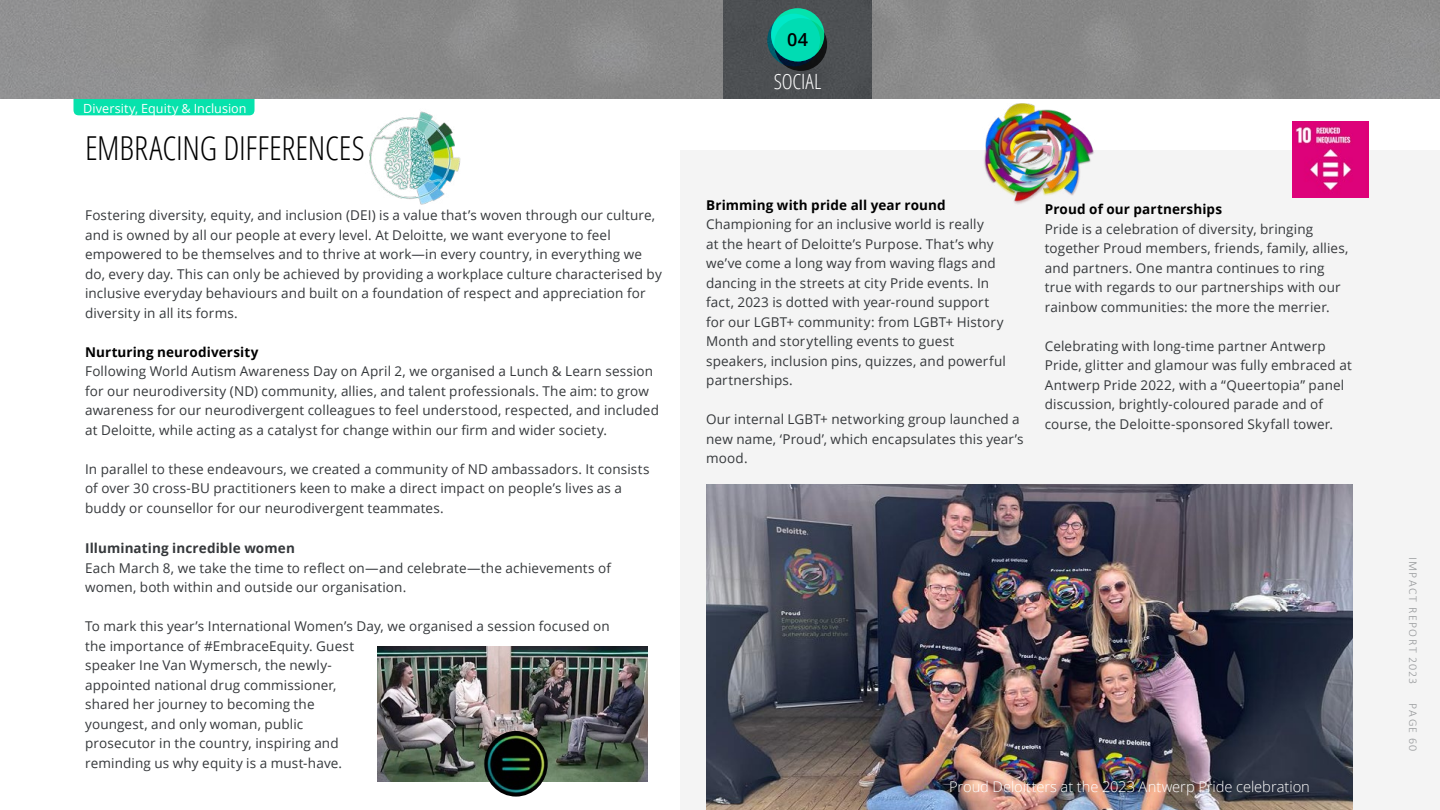
<style>
.page{position:relative;width:1440px;height:810px;background:#fff}
.page>*{position:absolute;margin:0;border:0;box-sizing:border-box;transform-origin:0 0}
.t1{font:300 condensed 33px "Open Sans";letter-spacing:-.005em;color:#000}
.t2{font:300 condensed 21px "Open Sans";letter-spacing:-.01em;color:#fff}
.t3{font:600 18px "Open Sans";color:#000}
.t4{font:300 14.7px "Open Sans";letter-spacing:-.005em;color:#fff}
.t5{font:13.5px/19.5px "Open Sans";letter-spacing:.01em;color:#35383b}
.t6{font:700 13.5px "Open Sans";letter-spacing:.01em;color:#000}
.t7{font:700 13.5px "Open Sans";letter-spacing:.01em;color:#35383b}
.t8{font:12.6px "Open Sans";letter-spacing:.005em;color:#fff}
.t9{font:300 12px "Calibri";letter-spacing:.115em;color:#97999b}
</style>
<div class="page">
<div style="left:681px;top:150px;width:759px;height:660px;background:#f4f4f4"></div>
<img style="left:0;top:0;width:1440px;height:99px">
<div style="left:723px;top:0;width:149px;height:99px;background:#4c4f52"></div>
<hr style="left:516px;top:95px;width:216px;height:4px;background:#868686">
<hr style="left:862px;top:95px;width:217px;height:4px;background:#8a8a8b">
<hr style="left:1079px;top:95px;width:151px;height:4px;background:#8a8a8a">
<hr style="left:182px;top:95px;width:205px;height:4px;background:#8f8f90">
<hr style="left:387px;top:95px;width:125px;height:4px;background:#898989">
<div style="left:771px;top:8px;width:53px;height:54px;background:#06e2ac;border-radius:50%"></div>
<svg style="left:767px;top:14px;width:53px;height:53px"></svg>
<svg style="left:774px;top:18px;width:53px;height:53px"></svg>
<div style="left:74px;top:99px;width:181px;height:16px;background:#06e2ac"></div>
<img style="left:1293px;top:122px;width:75px;height:75px">
<img style="left:706px;top:485px;width:647px;height:325px">
<img style="left:984px;top:103px;width:110px;height:101px">
<img style="left:369px;top:111px;width:92px;height:94px">
<img style="left:377px;top:646px;width:271px;height:135px">
<img style="left:484px;top:731px;width:64px;height:66px">
<p class="t8" style="left:83px;top:99px;width:165px">Diversity, Equity &amp; Inclusion</p>
<h1 class="t1" style="left:85px;top:126px;width:281px">EMBRACING DIFFERENCES</h1>
<p class="t5" style="left:85px;top:205px;width:578px">Fostering diversity, equity, and inclusion (DEI) is a value that’s woven through our culture, and is owned by all our people at every level. At Deloitte, we want everyone to feel empowered to be themselves and to thrive at work—in every country, in everything we do, every day. This can only be achieved by providing a workplace culture characterised by inclusive everyday behaviours and built on a foundation of respect and appreciation for diversity in all its forms.</p>
<p class="t6" style="left:85px;top:342px;width:175px">Nurturing neurodiversity</p>
<p class="t5" style="left:85px;top:361px;width:575px">Following World Autism Awareness Day on April 2, we organised a Lunch &amp; Learn session for our neurodiversity (ND) community, allies, and talent professionals. The aim: to grow awareness for our neurodivergent colleagues to feel understood, respected, and included at Deloitte, while acting as a catalyst for change within our firm and wider society.</p>
<p class="t5" style="left:85px;top:459px;width:566px">In parallel to these endeavours, we created a community of ND ambassadors. It consists of over 30 cross-BU practitioners keen to make a direct impact on people’s lives as a buddy or counsellor for our neurodivergent teammates.</p>
<p class="t7" style="left:85px;top:539px;width:211px">Illuminating incredible women</p>
<p class="t5" style="left:85px;top:558px;width:527px">Each March 8, we take the time to reflect on—and celebrate—the achievements of women, both within and outside our organisation.</p>
<p class="t5" style="left:85px;top:616px;width:526px">To mark this year’s International Women’s Day, we organised a session focused on the importance of #EmbraceEquity. Guest<br>speaker Ine Van Wymersch, the newly-<br>appointed national drug commissioner,<br>shared her journey to becoming the<br>youngest, and only woman, public<br>prosecutor in the country, inspiring and<br>reminding us why equity is a must-have.</p>
<h3 class="t3" style="left:787px;top:27px;width:22px">04</h3>
<h2 class="t2" style="left:774px;top:67px;width:49px">SOCIAL</h2>
<p class="t6" style="left:706px;top:195px;width:241px">Brimming with pride all year round</p>
<p class="t5" style="left:706px;top:214px;width:301px">Championing for an inclusive world is really<br>at the heart of Deloitte’s Purpose. That’s why we’ve come a long way from waving flags and dancing in the streets at city Pride events. In fact, 2023 is dotted with year-round support for our LGBT+ community: from LGBT+ History Month and storytelling events to guest speakers, inclusion pins, quizzes, and powerful partnerships.</p>
<p class="t5" style="left:706px;top:409px;width:319px">Our internal LGBT+ networking group launched a new name, ‘Proud’, which encapsulates this year’s mood.</p>
<p class="t6" style="left:1045px;top:200px;width:179px">Proud of our partnerships</p>
<p class="t5" style="left:1045px;top:219px;width:305px">Pride is a celebration of diversity, bringing together Proud members, friends, family, allies, and partners. One mantra continues to ring true with regards to our partnerships with our rainbow communities: the more the merrier.</p>
<p class="t5" style="left:1045px;top:336px;width:309px">Celebrating with long-time partner Antwerp Pride, glitter and glamour was fully embraced at Antwerp Pride 2022, with a “Queertopia” panel discussion, brightly-coloured parade and of course, the Deloitte-sponsored Skyfall tower.</p>
<p class="t4" style="left:949px;top:776px;width:362px">Proud Deloitters at the 2023 Antwerp Pride celebration</p>
<p class="t9" style="left:1420px;top:556px;width:129px;rotate:90deg">IMPACT REPORT 2023</p>
<p class="t9" style="left:1420px;top:703px;width:50px;rotate:90deg">PAGE 60</p>
</div>
